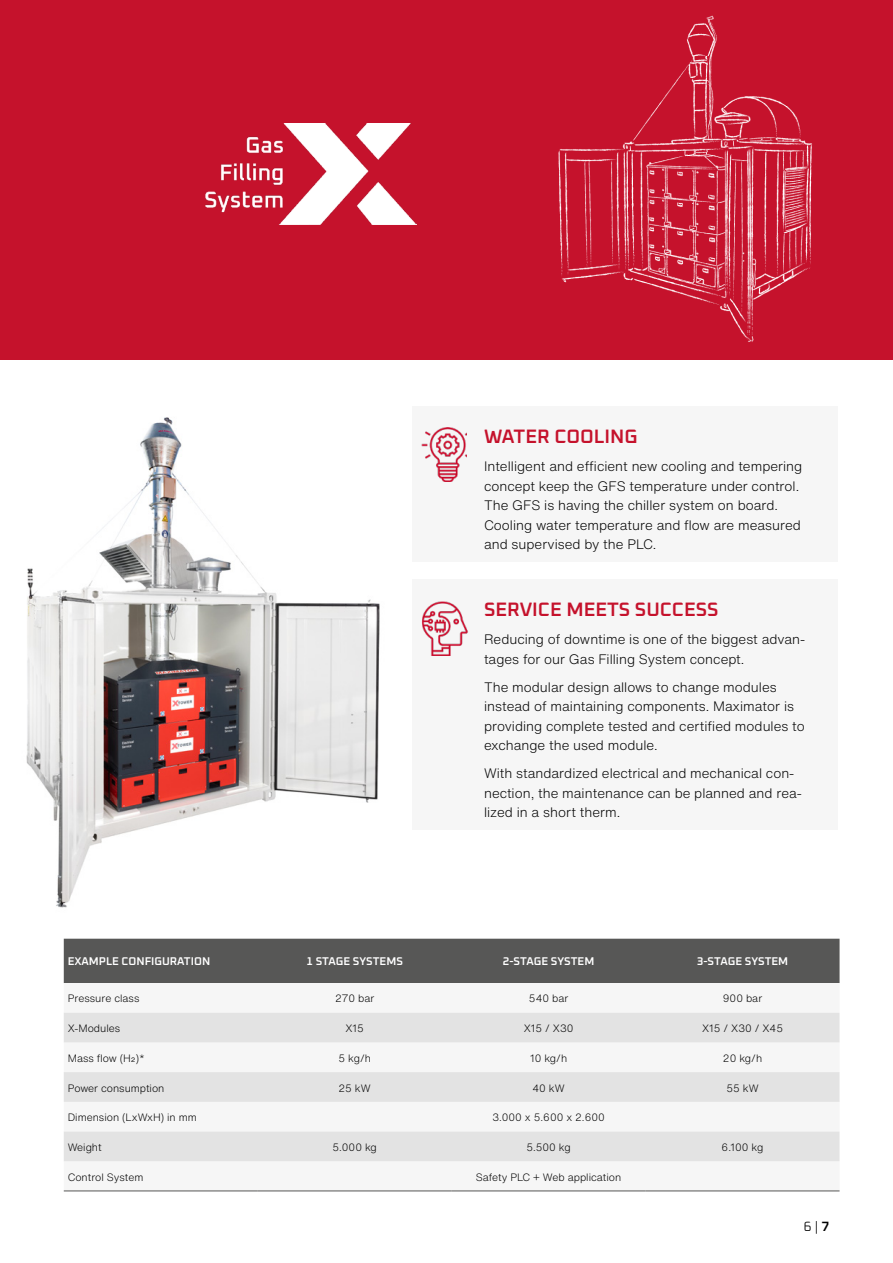
<style>
.page{position:relative;width:893px;height:1263px;background:#fff}
.page>*{position:absolute;margin:0;border:0;box-sizing:border-box;transform-origin:0 0}
.t1{font:600 19.5px "Oxanium";color:#c5122c}
.t2{font:300 13.5px/19.5px "Helvetica Now Text";color:#000}
.t3{font:300 13.5px "Oxanium";color:#000}
.t4{font:600 11.25px "Oxanium";color:#fff}
.t5{font:300 10.5px "Helvetica Now Text";color:#000}
.s1{font-weight:600}
</style>
<div class="page">
<div style="left:0;top:0;width:893px;height:359px;background:#c5122c"></div>
<img style="left:26px;top:417px;width:354px;height:491px">
<img style="left:205px;top:124px;width:212px;height:101px">
<div style="left:412px;top:406px;width:426px;height:156px;background:#f6f6f6"></div>
<img style="left:421px;top:428px;width:46px;height:54px">
<div style="left:412px;top:580px;width:426px;height:250px;background:#f6f6f6"></div>
<img style="left:422px;top:601px;width:46px;height:54px">
<div style="left:64px;top:939px;width:775px;height:44px;background:#575756"></div>
<svg style="left:64px;top:1013px;width:775px;height:148px;fill:#e3e3e3"></svg>
<hr style="left:64px;top:1190px;width:194px;height:1px;background:#575756">
<hr style="left:258px;top:1190px;width:194px;height:1px;background:#575756">
<hr style="left:452px;top:1190px;width:194px;height:1px;background:#575756">
<hr style="left:646px;top:1190px;width:193px;height:1px;background:#575756">
<img style="left:558px;top:15px;width:254px;height:327px">
<h1 class="t1" style="left:484px;top:424px;width:155px">WATER COOLING</h1>
<p class="t2" style="left:484px;top:457px;width:320px">Intelligent and efficient new cooling and tempering concept keep the GFS temperature under control.<br>The GFS is having the chiller system on board.<br>Cooling water temperature and flow are measured and supervised by the PLC.</p>
<h1 class="t1" style="left:484px;top:597px;width:236px">SERVICE MEETS SUCCESS</h1>
<p class="t2" style="left:484px;top:630px;width:323px">Reducing of downtime is one of the biggest advan&shy;tages for our Gas Filling System concept.</p>
<p class="t2" style="left:484px;top:677px;width:322px">The modular design allows to change modules instead of maintaining components. Maximator is providing complete tested and certified modules to exchange the used module.</p>
<p class="t2" style="left:484px;top:764px;width:319px">With standardized electrical and mechanical con&shy;nection, the maintenance can be planned and rea&shy;lized in a short therm.</p>
<p class="t4" style="left:68px;top:954px;width:144px">EXAMPLE CONFIGURATION</p>
<p class="t4" style="left:306px;top:954px;width:98px">1 STAGE SYSTEMS</p>
<p class="t4" style="left:503px;top:954px;width:93px">2-STAGE SYSTEM</p>
<p class="t4" style="left:697px;top:954px;width:93px">3-STAGE SYSTEM</p>
<p class="t5" style="left:68px;top:991px;width:73px">Pressure class</p>
<p class="t5" style="left:335px;top:991px;width:41px">270 bar</p>
<p class="t5" style="left:529px;top:991px;width:41px">540 bar</p>
<p class="t5" style="left:723px;top:991px;width:41px">900 bar</p>
<p class="t5" style="left:68px;top:1021px;width:54px">X-Modules</p>
<p class="t5" style="left:345px;top:1021px;width:20px">X15</p>
<p class="t5" style="left:524px;top:1021px;width:51px">X15 / X30</p>
<p class="t5" style="left:702px;top:1021px;width:82px">X15 / X30 / X45</p>
<p class="t5" style="left:68px;top:1051px;width:79px">Mass flow (H2)*</p>
<p class="t5" style="left:338px;top:1051px;width:34px">5 kg/h</p>
<p class="t5" style="left:530px;top:1051px;width:39px">10 kg/h</p>
<p class="t5" style="left:723px;top:1051px;width:41px">20 kg/h</p>
<p class="t5" style="left:68px;top:1081px;width:98px">Power consumption</p>
<p class="t5" style="left:339px;top:1081px;width:34px">25 kW</p>
<p class="t5" style="left:532px;top:1081px;width:34px">40 kW</p>
<p class="t5" style="left:726px;top:1081px;width:34px">55 kW</p>
<p class="t5" style="left:68px;top:1110px;width:131px">Dimension (LxWxH) in mm</p>
<p class="t5" style="left:492px;top:1110px;width:114px">3.000 x 5.600 x 2.600</p>
<p class="t5" style="left:68px;top:1140px;width:36px">Weight</p>
<p class="t5" style="left:332px;top:1140px;width:46px">5.000 kg</p>
<p class="t5" style="left:526px;top:1140px;width:46px">5.500 kg</p>
<p class="t5" style="left:722px;top:1140px;width:43px">6.100 kg</p>
<p class="t5" style="left:68px;top:1170px;width:77px">Control System</p>
<p class="t5" style="left:476px;top:1170px;width:147px">Safety PLC + Web application</p>
<p class="t3" style="left:804px;top:1218px;width:27px">6 | <span class="s1">7</span></p>
</div>
